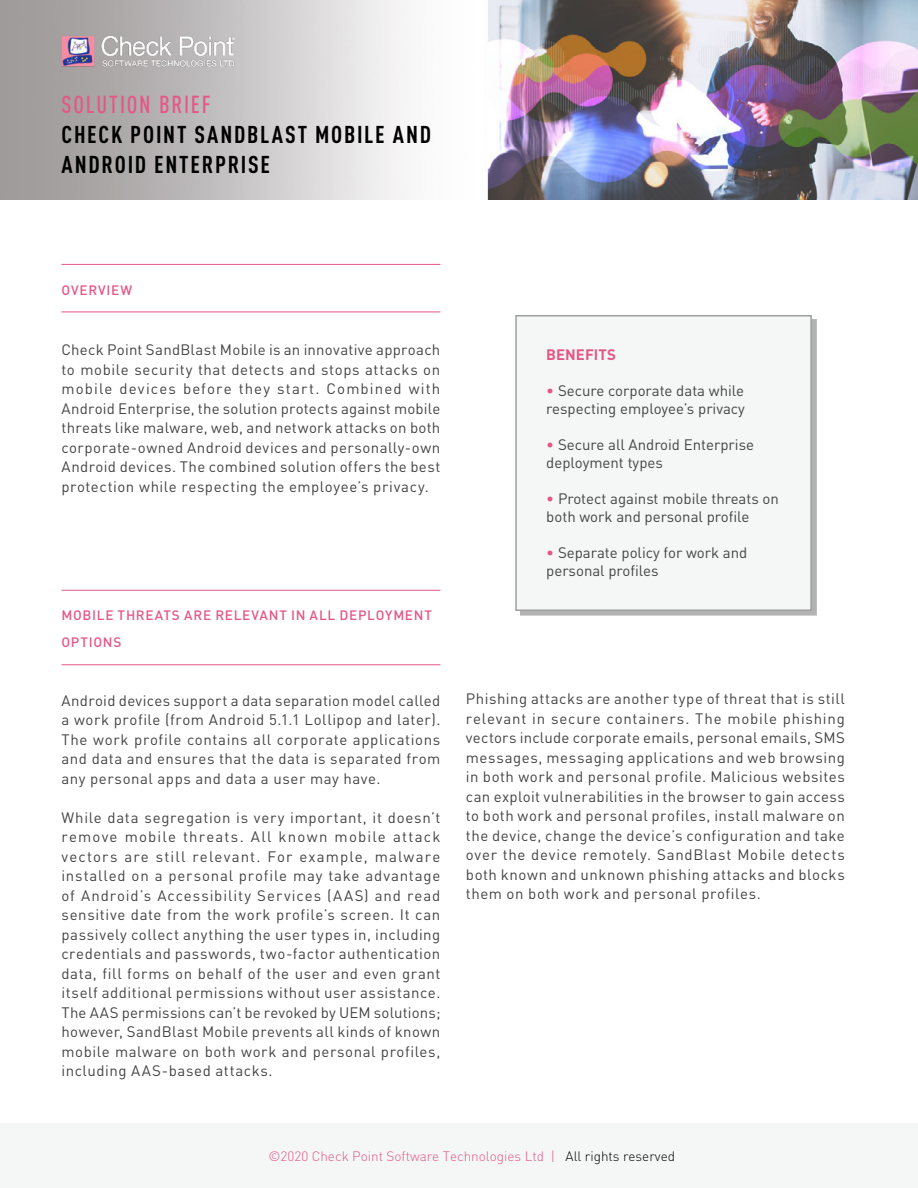
<style>
.page{position:relative;width:918px;height:1188px;background:#fff}
.page>*{position:absolute;margin:0;border:0;box-sizing:border-box;transform-origin:0 0}
.t1{font:700 condensed 24px/29.5px "DIN Pro";letter-spacing:.075em;color:#000}
.t2{font:500 condensed 24px "DIN Pro";letter-spacing:.075em;color:#e45786}
.t3{font:15px/19.5px "DIN Pro";letter-spacing:.03em;color:#444;text-align:justify}
.t4{font:15px/18px "DIN Pro";color:#444}
.t5{font:700 15px "DIN Pro";color:#e45785}
.t6{font:300 13.5px "DIN Pro";color:#e45786}
.t7{font:500 13.5px/27px "DIN Pro";letter-spacing:.055em;color:#e45786}
.s1{color:#e45785}
.s2{color:#000}
</style>
<div class="page">
<hr style="left:61px;top:264px;width:379px;height:1px;background:#e45786">
<hr style="left:61px;top:312px;width:379px;height:1px;background:#e45786">
<hr style="left:61px;top:590px;width:379px;height:1px;background:#e45786">
<hr style="left:61px;top:664px;width:379px;height:1px;background:#e45786">
<div style="left:520px;top:319px;width:297px;height:297px;background:#b3b3b3"></div>
<div style="left:515px;top:315px;width:297px;height:296px;background:#f5f6f6;border:2px solid #9d9fa1"></div>
<div style="left:0;top:1123px;width:918px;height:65px;background:#f5f6f6"></div>
<img style="left:0;top:0;width:918px;height:200px">
<img style="left:51px;top:30px;width:196px;height:48px">
<h1 class="t2" style="left:61px;top:87px;width:151px">SOLUTION BRIEF</h1>
<h1 class="t1" style="left:62px;top:118px;width:371px">CHECK POINT SANDBLAST MOBILE AND<br>ANDROID ENTERPRISE</h1>
<p class="t7" style="left:62px;top:275px;width:72px">OVERVIEW</p>
<p class="t3" style="left:61px;top:338px;width:380px">Check Point SandBlast Mobile is an innovative approach to mobile security that detects and stops attacks on mobile devices before they start. Combined with Android Enterprise, the solution protects against mobile threats like malware, web, and network attacks on both corporate-owned Android devices and personally-own Android devices. The combined solution offers the best protection while respecting the employee’s privacy.</p>
<p class="t7" style="left:62px;top:601px;width:372px">MOBILE THREATS ARE RELEVANT IN ALL DEPLOYMENT<br>OPTIONS</p>
<p class="t3" style="left:61px;top:689px;width:380px">Android devices support a data separation model called a work profile (from Android 5.1.1 Lollipop and later).<br>The work profile contains all corporate applications and data and ensures that the data is separated from any personal apps and data a user may have.</p>
<p class="t3" style="left:61px;top:806px;width:380px">While data segregation is very important, it doesn’t remove mobile threats. All known mobile attack vectors are still relevant. For example, malware installed on a personal profile may take advantage of Android’s Accessibility Services (AAS) and read sensitive date from the work profile’s screen. It can passively collect anything the user types in, including credentials and passwords, two-factor authentication data, fill forms on behalf of the user and even grant itself additional permissions without user assistance.<br>The AAS permissions can’t be revoked by UEM solutions; however, SandBlast Mobile prevents all kinds of known mobile malware on both work and personal profiles, including AAS-based attacks.</p>
<p class="t5" style="left:546px;top:342px;width:71px">BENEFITS</p>
<p class="t4" style="left:546px;top:380px;width:200px"><span class="s1">•</span> Secure corporate data while respecting employee’s privacy</p>
<p class="t4" style="left:546px;top:434px;width:209px"><span class="s1">•</span> Secure all Android Enterprise deployment types</p>
<p class="t4" style="left:546px;top:488px;width:234px"><span class="s1">•</span> Protect against mobile threats on both work and personal profile</p>
<p class="t4" style="left:546px;top:542px;width:203px"><span class="s1">•</span> Separate policy for work and personal profiles</p>
<p class="t3" style="left:466px;top:688px;width:380px">Phishing attacks are another type of threat that is still relevant in secure containers. The mobile phishing vectors include corporate emails, personal emails, SMS messages, messaging applications and web browsing in both work and personal profile. Malicious websites can exploit vulnerabilities in the browser to gain access to both work and personal profiles, install malware on the device, change the device’s configuration and take over the device remotely. SandBlast Mobile detects both known and unknown phishing attacks and blocks them on both work and personal profiles.</p>
<p class="t6" style="left:268px;top:1146px;width:408px">©2020 Check Point Software Technologies Ltd | <span class="s2">All rights reserved</span></p>
</div>
